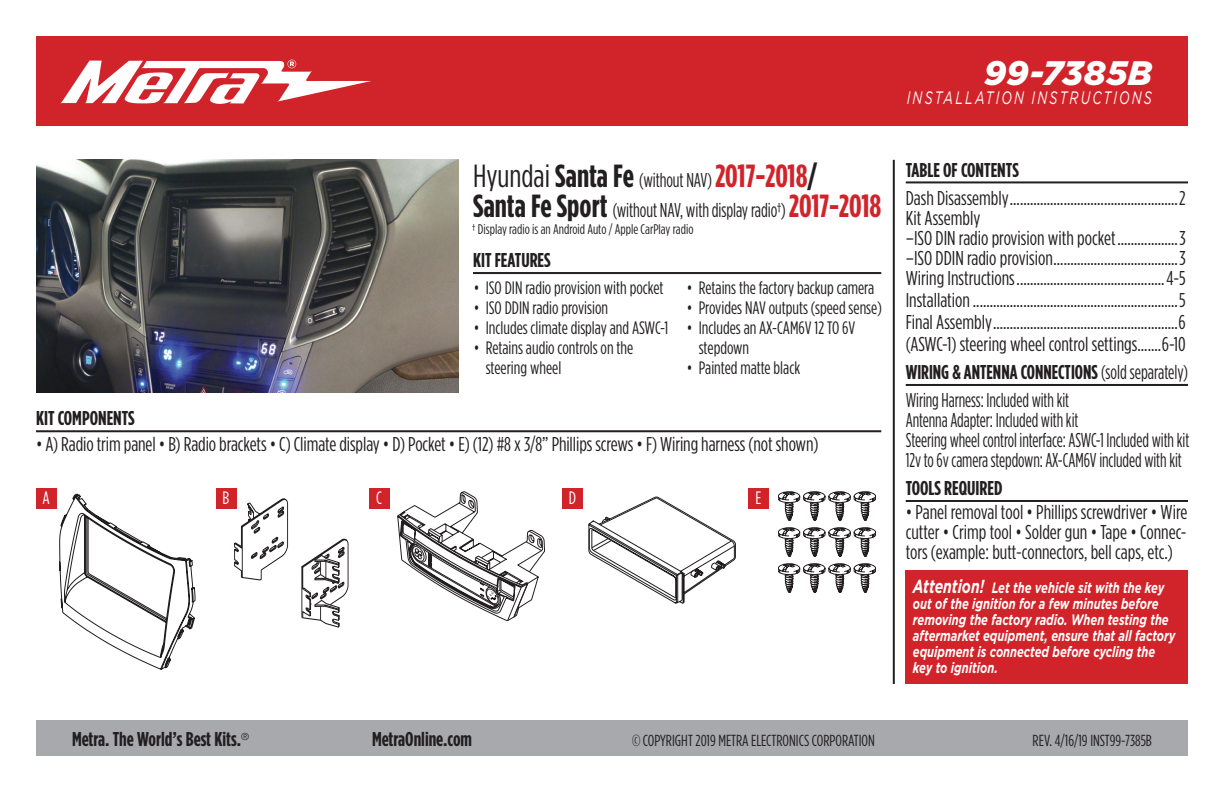
<style>
.page{position:relative;width:1224px;height:792px;background:#fff}
.page>*{position:absolute;margin:0;border:0;box-sizing:border-box;transform-origin:0 0}
.t1{font:italic 900 34px "Gotham";letter-spacing:.005em;color:#fff}
.t2{font:20px/20px "Gotham Condensed";letter-spacing:-.005em;color:#231f20;text-align:justify}
.t3{font:20px/28px "Gotham Condensed";letter-spacing:-.005em;color:#231f20;scale:.9 1}
.t4{font:20px/20px "Gotham Condensed";letter-spacing:-.005em;color:#231f20;scale:.87 1}
.t5{font:700 20px "Gotham Condensed";color:#231f20}
.t6{font:18px/20px "Gotham Condensed";color:#231f20}
.t7{font:italic 18px "Gotham";letter-spacing:.165em;color:#fff;scale:.7 1}
.t8{font:18px "Gotham Condensed";color:#fff}
.t9{font:16px "Gotham Condensed";color:#231f20}
.t10{font:italic 700 15px/16px "Gotham";color:#fff;scale:.74 1}
.t11{font:14px "Gotham Condensed";color:#231f20}
.s1{font-size:32px}
.s2{font-weight:700;font-size:32px}
.s3{font-weight:700;font-size:32px;color:#d1232a}
.s4{font-weight:700}
.s5{font-size:18.8px}
</style>
<div class="page">
<div style="left:36px;top:720px;width:1152px;height:36px;background:#a8a9ad"></div>
<hr style="left:893px;top:160px;width:2px;height:524px;background:#231f20">
<div style="left:906px;top:570px;width:282px;height:114px;background:#d1232a"></div>
<div style="left:36px;top:36px;width:1152px;height:90px;background:#d1232a"></div>
<svg style="left:60px;top:60px;width:311px;height:44px"></svg>
<img style="left:36px;top:160px;width:423px;height:232px">
<hr style="left:473px;top:272px;width:408px;height:2px;background:#231f20">
<hr style="left:36px;top:430px;width:845px;height:2px;background:#231f20">
<hr style="left:906px;top:500px;width:282px;height:2px;background:#231f20">
<hr style="left:906px;top:384px;width:282px;height:2px;background:#231f20">
<hr style="left:906px;top:181px;width:282px;height:2px;background:#231f20">
<svg style="left:59px;top:494px;width:136px;height:176px"></svg>
<svg style="left:234px;top:499px;width:114px;height:128px"></svg>
<svg style="left:397px;top:491px;width:148px;height:130px"></svg>
<svg style="left:589px;top:497px;width:147px;height:106px"></svg>
<svg style="left:778px;top:491px;width:98px;height:30px"></svg>
<svg style="left:778px;top:527px;width:98px;height:30px"></svg>
<svg style="left:778px;top:563px;width:98px;height:30px"></svg>
<div style="left:36px;top:488px;width:21px;height:21px;background:#d1232a"></div>
<div style="left:216px;top:488px;width:20px;height:21px;background:#d1232a"></div>
<div style="left:369px;top:488px;width:20px;height:21px;background:#d1232a"></div>
<div style="left:562px;top:488px;width:21px;height:21px;background:#d1232a"></div>
<div style="left:748px;top:488px;width:21px;height:21px;background:#d1232a"></div>
<h1 class="t1" style="left:984px;top:53px;width:169px">99-7385B</h1>
<p class="t3" style="left:473px;top:165px;width:455px;line-height:30px"><span class="s1">Hyundai</span> <span class="s2">Santa Fe</span> (without NAV) <span class="s3">2017-2018</span><span class="s2">/<br>Santa Fe Sport</span> (without NAV, with display radio†) <span class="s3">2017-2018</span></p>
<p class="t11" style="left:472px;top:221px;width:223px">† Display radio is an Android Auto / Apple CarPlay radio</p>
<p class="t5" style="left:473px;top:249px;width:79px">KIT FEATURES</p>
<p class="t6" style="left:474px;top:277px;width:191px">• ISO DIN radio provision with pocket</p>
<p class="t6" style="left:474px;top:297px;width:136px">• ISO DDIN radio provision</p>
<p class="t6" style="left:474px;top:317px;width:196px">• Includes climate display and ASWC-1</p>
<p class="t6" style="left:486px;top:337px;width:149px;text-indent:-12px">• Retains audio controls on the steering wheel</p>
<p class="t6" style="left:687px;top:277px;width:189px">• Retains the factory backup camera</p>
<p class="t6" style="left:687px;top:297px;width:197px">• Provides NAV outputs (speed sense)</p>
<p class="t6" style="left:699px;top:317px;width:158px;text-indent:-12px">• Includes an AX-CAM6V 12 TO 6V stepdown</p>
<p class="t6" style="left:687px;top:357px;width:115px">• Painted matte black</p>
<p class="t5" style="left:36px;top:407px;width:100px">KIT COMPONENTS</p>
<p class="t2" style="left:36px;top:434px;width:784px">• A) Radio trim panel • B) Radio brackets • C) Climate display • D) Pocket • E) (12) #8 x 3/8” Phillips screws • F) Wiring harness (not shown)</p>
<p class="t8" style="left:43px;top:488px;width:9px">A</p>
<p class="t8" style="left:223px;top:488px;width:8px">B</p>
<p class="t8" style="left:376px;top:488px;width:7px">C</p>
<p class="t8" style="left:569px;top:488px;width:9px">D</p>
<p class="t8" style="left:756px;top:488px;width:7px">E</p>
<p class="t7" style="left:907px;top:88px;width:352px">INSTALLATION INSTRUCTIONS</p>
<p class="t5" style="left:906px;top:158px;width:115px">TABLE OF CONTENTS</p>
<p class="t2" style="left:906px;top:187px;width:281px;text-align:left">Dash Disassembly..................................................2<br>Kit Assembly<br>–ISO DIN radio provision with pocket..................3 –ISO DDIN radio provision.....................................3<br>Wiring Instructions............................................4-5</p>
<p class="t2" style="left:906px;top:288px;width:282px;line-height:22px">Installation.............................................................5<br>Final Assembly.......................................................6 (ASWC-1) steering wheel control settings.......6-10</p>
<p class="t3" style="left:906px;top:358px;width:315px"><span class="s4">WIRING &amp; ANTENNA CONNECTIONS</span> (sold separately)<br>Wiring Harness: Included with kit</p>
<p class="t4" style="left:906px;top:410px;width:327px">Antenna Adapter: Included with kit<br>Steering wheel control interface: ASWC-1 Included with kit<br>12v to 6v camera stepdown: AX-CAM6V included with kit</p>
<p class="t5" style="left:906px;top:477px;width:98px">TOOLS REQUIRED</p>
<p class="t2" style="left:906px;top:502px;width:283px">• Panel removal tool • Phillips screwdriver • Wire cutter • Crimp tool • Solder gun • Tape • Connec&shy;tors (example: butt-connectors, bell caps, etc.)</p>
<p class="t10" style="left:913px;top:580px;width:356px"><span class="s5">Attention!</span> Let the vehicle sit with the key out of the ignition for a few minutes before removing the factory radio. When testing the aftermarket equipment, ensure that all factory equipment is connected before cycling the key to ignition.</p>
<p class="t5" style="left:72px;top:728px;width:179px">Metra. The World’s Best Kits.<sup>®</sup></p>
<p class="t5" style="left:372px;top:728px;width:102px">MetraOnline.com</p>
<p class="t9" style="left:632px;top:732px;width:244px">© COPYRIGHT 2019 METRA ELECTRONICS CORPORATION</p>
<p class="t9" style="left:1033px;top:732px;width:121px">REV. 4/16/19 INST99-7385B</p>
</div>
